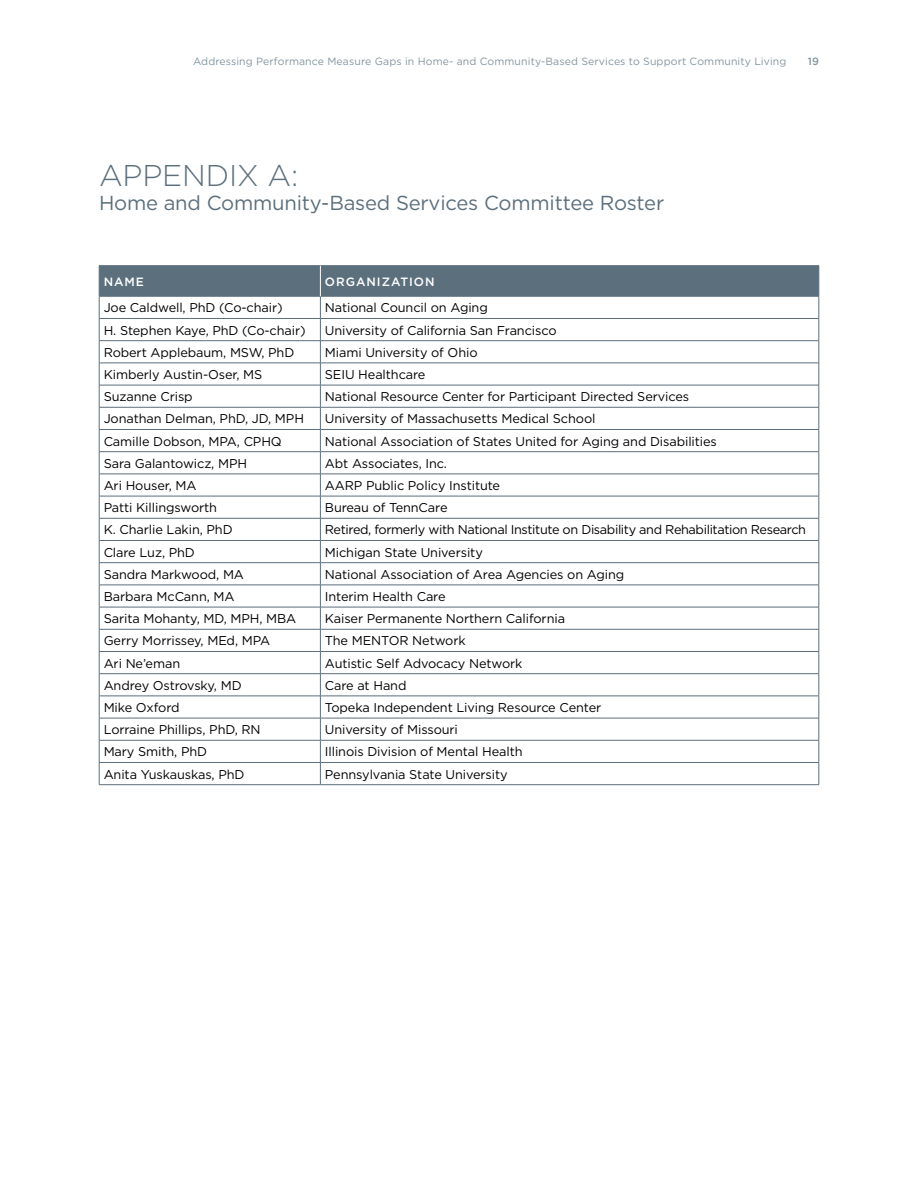
<style>
.page{position:relative;width:918px;height:1188px;background:#fff}
.page>*{position:absolute;margin:0;border:0;box-sizing:border-box;transform-origin:0 0}
.H2_appendix{font:300 30px "Gotham";letter-spacing:-.005em;color:#5c6f7c}
.H2_appendix-2{font:20.25px "Gotham";letter-spacing:-.01em;color:#5c6f7c}
.Table_body{font:12.75px "Gotham";letter-spacing:-.01em;color:#000}
.Table_body-2{font:12.75px "Gotham";letter-spacing:-.03em;color:#000}
.Table_header_row_cap{font:500 12px "Gotham";letter-spacing:.08em;color:#fff}
.t1{font:10.5px "Gotham";letter-spacing:.01em;color:#8495a0}
.t2{font:500 10.5px "Gotham";color:#8495a0}
</style>
<div class="page">
<hr style="left:99px;top:784px;width:221px;height:1px;background:#5c6f7c">
<hr style="left:320px;top:784px;width:499px;height:1px;background:#5c6f7c">
<svg style="left:99px;top:266px;width:721px;height:518px"></svg>
<hr style="left:99px;top:265px;width:221px;height:1px;background:#5c6f7c">
<hr style="left:320px;top:265px;width:499px;height:1px;background:#5c6f7c">
<hr style="left:320px;top:266px;width:1px;height:30px;background:#fff">
<p class="t1" style="left:193px;top:55px;width:595px">Addressing Performance Measure Gaps in Home- and Community-Based Services to Support Community Living</p>
<p class="t2" style="left:808px;top:55px;width:13px">19</p>
<h2 class="H2_appendix" style="left:99px;top:156px;width:201px">APPENDIX A:</h2>
<h2 class="H2_appendix-2" style="left:99px;top:190px;width:567px">Home and Community-Based Services Committee Roster</h2>
<p class="Table_header_row_cap" style="left:104px;top:274px;width:42px">NAME</p>
<p class="Table_header_row_cap" style="left:325px;top:274px;width:111px">ORGANIZATION</p>
<p class="Table_body" style="left:104px;top:300px;width:180px">Joe Caldwell, PhD (Co-chair)</p>
<p class="Table_body" style="left:325px;top:300px;width:164px">National Council on Aging</p>
<p class="Table_body" style="left:104px;top:322px;width:204px">H. Stephen Kaye, PhD (Co-chair)</p>
<p class="Table_body" style="left:325px;top:322px;width:233px">University of California San Francisco</p>
<p class="Table_body" style="left:104px;top:344px;width:192px">Robert Applebaum, MSW, PhD</p>
<p class="Table_body" style="left:325px;top:344px;width:154px">Miami University of Ohio</p>
<p class="Table_body" style="left:104px;top:366px;width:160px">Kimberly Austin-Oser, MS</p>
<p class="Table_body" style="left:325px;top:366px;width:102px">SEIU Healthcare</p>
<p class="Table_body" style="left:104px;top:389px;width:91px">Suzanne Crisp</p>
<p class="Table_body" style="left:325px;top:389px;width:366px">National Resource Center for Participant Directed Services</p>
<p class="Table_body" style="left:104px;top:411px;width:202px">Jonathan Delman, PhD, JD, MPH</p>
<p class="Table_body" style="left:325px;top:411px;width:272px">University of Massachusetts Medical School</p>
<p class="Table_body" style="left:104px;top:433px;width:180px">Camille Dobson, MPA, CPHQ</p>
<p class="Table_body" style="left:325px;top:433px;width:394px">National Association of States United for Aging and Disabilities</p>
<p class="Table_body" style="left:104px;top:455px;width:145px">Sara Galantowicz, MPH</p>
<p class="Table_body" style="left:325px;top:455px;width:124px">Abt Associates, Inc.</p>
<p class="Table_body" style="left:104px;top:477px;width:94px">Ari Houser, MA</p>
<p class="Table_body" style="left:325px;top:477px;width:177px">AARP Public Policy Institute</p>
<p class="Table_body" style="left:104px;top:500px;width:115px">Patti Killingsworth</p>
<p class="Table_body" style="left:325px;top:500px;width:124px">Bureau of TennCare</p>
<p class="Table_body" style="left:104px;top:522px;width:130px">K. Charlie Lakin, PhD</p>
<p class="Table_body-2" style="left:325px;top:522px;width:483px">Retired, formerly with National Institute on Disability and Rehabilitation Research</p>
<p class="Table_body" style="left:104px;top:544px;width:93px">Clare Luz, PhD</p>
<p class="Table_body" style="left:325px;top:544px;width:159px">Michigan State University</p>
<p class="Table_body" style="left:104px;top:566px;width:142px">Sandra Markwood, MA</p>
<p class="Table_body" style="left:325px;top:566px;width:301px">National Association of Area Agencies on Aging</p>
<p class="Table_body" style="left:104px;top:588px;width:132px">Barbara McCann, MA</p>
<p class="Table_body" style="left:325px;top:588px;width:122px">Interim Health Care</p>
<p class="Table_body" style="left:104px;top:611px;width:194px">Sarita Mohanty, MD, MPH, MBA</p>
<p class="Table_body" style="left:325px;top:611px;width:242px">Kaiser Permanente Northern California</p>
<p class="Table_body" style="left:104px;top:633px;width:168px">Gerry Morrissey, MEd, MPA</p>
<p class="Table_body" style="left:325px;top:633px;width:142px">The MENTOR Network</p>
<p class="Table_body" style="left:104px;top:655px;width:78px">Ari Ne’eman</p>
<p class="Table_body" style="left:325px;top:655px;width:199px">Autistic Self Advocacy Network</p>
<p class="Table_body" style="left:104px;top:677px;width:139px">Andrey Ostrovsky, MD</p>
<p class="Table_body" style="left:325px;top:677px;width:83px">Care at Hand</p>
<p class="Table_body" style="left:104px;top:699px;width:77px">Mike Oxford</p>
<p class="Table_body" style="left:325px;top:699px;width:278px">Topeka Independent Living Resource Center</p>
<p class="Table_body" style="left:104px;top:722px;width:159px">Lorraine Phillips, PhD, RN</p>
<p class="Table_body" style="left:325px;top:722px;width:135px">University of Missouri</p>
<p class="Table_body" style="left:104px;top:744px;width:105px">Mary Smith, PhD</p>
<p class="Table_body" style="left:325px;top:744px;width:199px">Illinois Division of Mental Health</p>
<p class="Table_body" style="left:104px;top:766px;width:142px">Anita Yuskauskas, PhD</p>
<p class="Table_body" style="left:325px;top:766px;width:184px">Pennsylvania State University</p>
</div>
